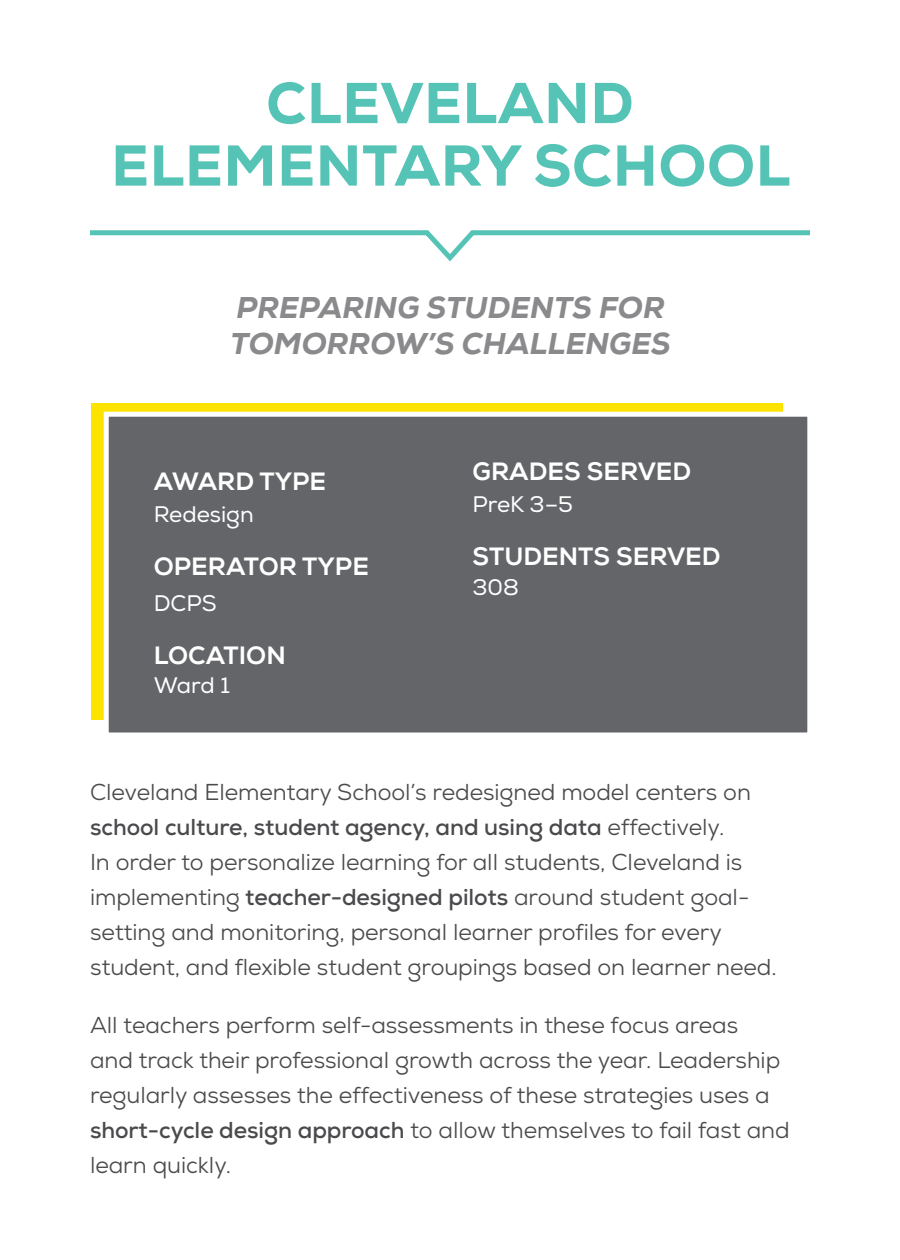
<style>
.page{position:relative;width:900px;height:1260px;background:#fff}
.page>*{position:absolute;margin:0;border:0;box-sizing:border-box;transform-origin:0 0}
.t1{font:800 57.5px/62.5px "Nexa";letter-spacing:.015em;color:#55c3b6;text-align:center}
.t2{font:italic 800 30px/36px "Nexa";color:#8a8a8d}
.t3{font:800 25px "Nexa";color:#fff}
.t4{font:23px/35px "Nexa";letter-spacing:-.005em;color:#4a4a4d}
.t5{font:22.5px "Nexa";color:#fff}
.s1{font-weight:700}
</style>
<div class="page">
<svg style="left:90px;top:230px;width:720px;height:32px"></svg>
<div style="left:91px;top:403px;width:692px;height:316px;background:#fce300"></div>
<div style="left:104px;top:412px;width:708px;height:326px;background:#646569;border:5px solid #fff"></div>
<h1 class="t1" style="left:111px;top:72px;width:681px">CLEVELAND<br>ELEMENTARY SCHOOL</h1>
<h2 class="t2" style="left:231px;top:290px;width:442px">PREPARING STUDENTS FOR<br>TOMORROW’S CHALLENGES</h2>
<p class="t3" style="left:154px;top:466px;width:174px">AWARD TYPE</p>
<p class="t5" style="left:154px;top:501px;width:102px">Redesign</p>
<p class="t3" style="left:154px;top:551px;width:217px">OPERATOR TYPE</p>
<p class="t5" style="left:154px;top:589px;width:65px">DCPS</p>
<p class="t3" style="left:154px;top:640px;width:134px">LOCATION</p>
<p class="t5" style="left:154px;top:672px;width:78px">Ward 1</p>
<p class="t3" style="left:472px;top:456px;width:220px">GRADES SERVED</p>
<p class="t5" style="left:472px;top:491px;width:102px">PreK 3–5</p>
<p class="t3" style="left:472px;top:541px;width:250px">STUDENTS SERVED</p>
<p class="t5" style="left:472px;top:573px;width:48px">308</p>
<p class="t4" style="left:90px;top:775px;width:688px">Cleveland Elementary School’s redesigned model centers on <span class="s1">school culture, student agency, and using data</span> effectively.<br>In order to personalize learning for all students, Cleveland is implementing <span class="s1">teacher-designed pilots</span> around student goal&shy;setting and monitoring, personal learner profiles for every student, and flexible student groupings based on learner need.</p>
<p class="t4" style="left:90px;top:1007px;width:701px">All teachers perform self-assessments in these focus areas<br>and track their professional growth across the year. Leadership regularly assesses the effectiveness of these strategies uses a <span class="s1">short-cycle design approach</span> to allow themselves to fail fast and learn quickly.</p>
</div>
